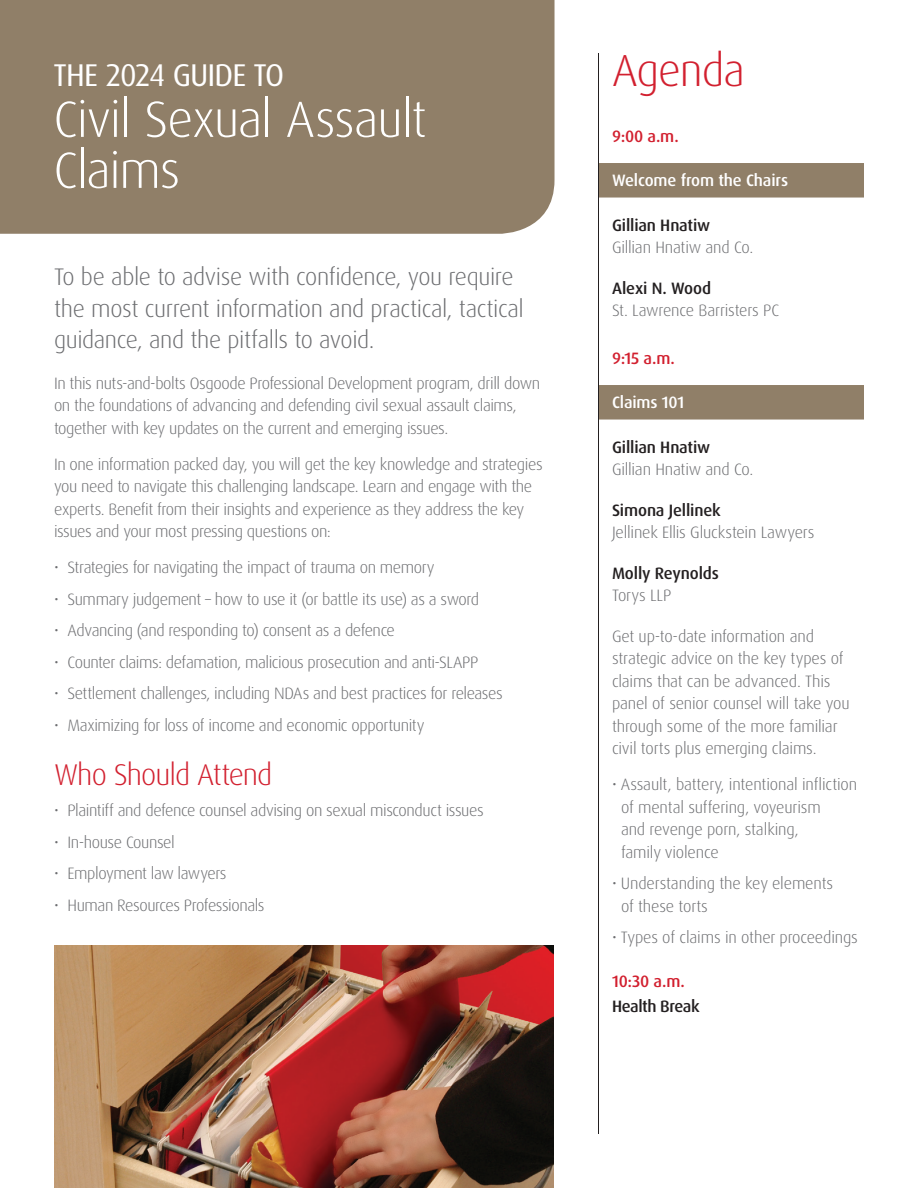
<style>
.page{position:relative;width:918px;height:1188px;background:#fff}
.page>*{position:absolute;margin:0;border:0;box-sizing:border-box;transform-origin:0 0}
.t1{font:300 51px/51px "Dax Pro";letter-spacing:-.025em;color:#fff}
.t2{font:300 45px "Dax Pro";letter-spacing:-.025em;color:#d2202f}
.t3{font:31.5px "Dax";letter-spacing:-.035em;color:#fff}
.t4{font:300 30px "Dax Pro";letter-spacing:-.035em;color:#d2202f}
.t5{font:300 24px/31.5px "Dax Pro";letter-spacing:-.015em;color:#6c6d70}
.Body_Copy{font:300 16.5px/22.5px "Dax Pro";letter-spacing:-.025em;color:#6c6d70}
.Body_Copy_Bullet{font:300 16.5px/22.5px "Dax Pro";letter-spacing:-.01em;color:#6c6d70}
.White_Head_1_line{font:500 16.5px "Dax Pro";letter-spacing:-.01em;color:#fff}
.Red_Head{font:500 16.5px "Dax Pro";letter-spacing:-.01em;color:#d2202f}
.Body_Copy-2{font:500 16.5px/22.5px "Dax Pro";letter-spacing:-.005em;color:#231f20}
.Black_Head{font:500 16.5px "Dax Pro";letter-spacing:-.025em;color:#231f20}
.s1{font-weight:500;color:#231f20}
.s2{font-weight:300;color:#6c6d70}
</style>
<div class="page">
<div style="left:598px;top:163px;width:266px;height:35px;background:#907f68"></div>
<div style="left:598px;top:385px;width:266px;height:35px;background:#907f68"></div>
<hr style="left:598px;top:53px;width:1px;height:1081px;background:#231f20">
<div style="left:0;top:0;width:555px;height:234px;background:#907f68"></div>
<img style="left:54px;top:945px;width:499px;height:243px">
<p class="t3" style="left:54px;top:58px;width:232px">THE 2024 GUIDE TO</p>
<p class="t1" style="left:54px;top:94px;width:375px">Civil Sexual Assault<br>Claims</p>
<p class="t5" style="left:54px;top:261px;width:471px">To be able to advise with confidence, you require the most current information and practical, tactical guidance, and the pitfalls to avoid.</p>
<p class="Body_Copy" style="left:54px;top:372px;width:488px">In this nuts‑and‑bolts Osgoode Professional Development program, drill down on the foundations of advancing and defending civil sexual assault claims, together with key updates on the current and emerging issues.</p>
<p class="Body_Copy" style="left:54px;top:453px;width:490px">In one information packed day, you will get the key knowledge and strategies you need to navigate this challenging landscape. Learn and engage with the experts. Benefit from their insights and experience as they address the key issues and your most pressing questions on:</p>
<p class="Body_Copy" style="left:54px;top:556px;width:382px">• Strategies for navigating the impact of trauma on memory</p>
<p class="Body_Copy" style="left:54px;top:588px;width:427px">• Summary judgement – how to use it (or battle its use) as a sword</p>
<p class="Body_Copy" style="left:54px;top:619px;width:343px">• Advancing (and responding to) consent as a defence</p>
<p class="Body_Copy" style="left:54px;top:651px;width:426px">• Counter claims: defamation, malicious prosecution and anti‑SLAPP</p>
<p class="Body_Copy" style="left:54px;top:682px;width:450px">• Settlement challenges, including NDAs and best practices for releases</p>
<p class="Body_Copy" style="left:54px;top:714px;width:372px">• Maximizing for loss of income and economic opportunity</p>
<p class="t4" style="left:54px;top:755px;width:220px">Who Should Attend</p>
<p class="Body_Copy" style="left:54px;top:799px;width:431px">• Plaintiff and defence counsel advising on sexual misconduct issues</p>
<p class="Body_Copy" style="left:54px;top:831px;width:122px">• In‑house Counsel</p>
<p class="Body_Copy" style="left:54px;top:862px;width:174px">• Employment law lawyers</p>
<p class="Body_Copy" style="left:54px;top:894px;width:212px">• Human Resources Professionals</p>
<p class="t2" style="left:612px;top:41px;width:134px">Agenda</p>
<p class="Red_Head" style="left:612px;top:126px;width:68px">9:00 a.m.</p>
<p class="White_Head_1_line" style="left:612px;top:169px;width:178px">Welcome from the Chairs</p>
<p class="Body_Copy" style="left:612px;top:214px;width:143px"><span class="s1">Gillian Hnatiw<br></span>Gillian Hnatiw and Co.</p>
<p class="Body_Copy" style="left:612px;top:277px;width:169px"><span class="s1">Alexi N. Wood<br></span>St. Lawrence Barristers PC</p>
<p class="Red_Head" style="left:612px;top:348px;width:64px">9:15 a.m.</p>
<p class="White_Head_1_line" style="left:612px;top:391px;width:74px">Claims 101</p>
<p class="Body_Copy" style="left:612px;top:436px;width:143px"><span class="s1">Gillian Hnatiw<br></span>Gillian Hnatiw and Co.</p>
<p class="Body_Copy" style="left:612px;top:499px;width:204px"><span class="s1">Simona Jellinek<br></span>Jellinek Ellis Gluckstein Lawyers</p>
<p class="Body_Copy-2" style="left:612px;top:562px;width:109px">Molly Reynolds<br><span class="s2">Torys LLP</span></p>
<p class="Body_Copy" style="left:612px;top:625px;width:239px">Get up‑to‑date information and strategic advice on the key types of claims that can be advanced. This panel of senior counsel will take you through some of the more familiar civil torts plus emerging claims.</p>
<p class="Body_Copy_Bullet" style="left:621px;top:773px;width:238px;text-indent:-9px">• Assault, battery, intentional infliction of mental suffering, voyeurism<br>and revenge porn, stalking,<br>family violence</p>
<p class="Body_Copy_Bullet" style="left:621px;top:872px;width:214px;text-indent:-9px">• Understanding the key elements of these torts</p>
<p class="Body_Copy_Bullet" style="left:612px;top:926px;width:247px">• Types of claims in other proceedings</p>
<p class="Red_Head" style="left:612px;top:970px;width:74px">10:30 a.m.</p>
<p class="Black_Head" style="left:612px;top:996px;width:89px">Health Break</p>
</div>
